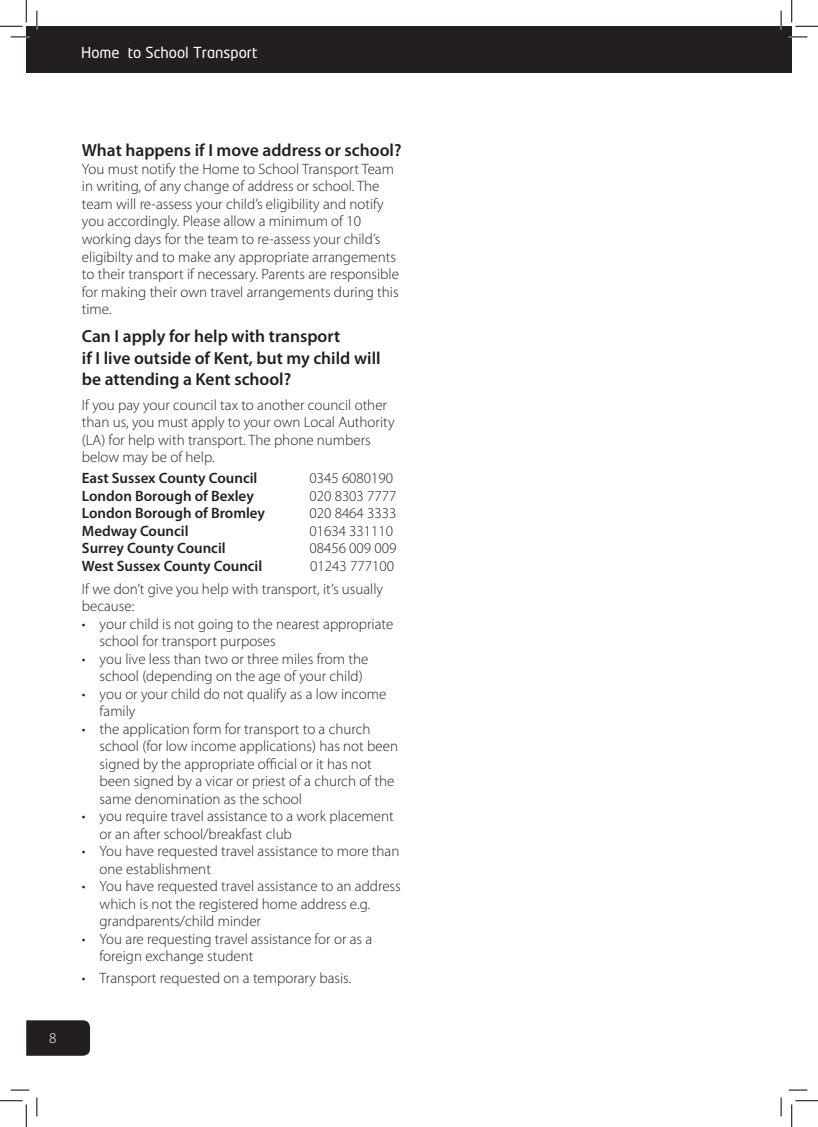
<style>
.page{position:relative;width:818px;height:1127px;background:#fff}
.page>*{position:absolute;margin:0;border:0;box-sizing:border-box;transform-origin:0 0}
.t1{font:600 17.5px/21.2px "Myriad Pro";color:#231f20}
._1_5mm_space{font:300 15px/17.5px "Myriad Pro";color:#231f20}
._1_5mm_space-2{font:600 15px "Myriad Pro";color:#231f20}
.t2{font:15px "Neo Tech";color:#fff}
.t3{font:300 15px "Myriad Pro";color:#fff}
</style>
<div class="page">
<div style="left:781px;top:26px;width:11px;height:46px;background:#231f20"></div>
<div style="left:26px;top:26px;width:755px;height:46px;background:#231f20"></div>
<div style="left:26px;top:1020px;width:64px;height:35px;background:#231f20"></div>
<svg style="left:11px;top:36px;width:18px;height:2px"></svg>
<svg style="left:788px;top:36px;width:19px;height:2px"></svg>
<svg style="left:11px;top:1089px;width:18px;height:1px"></svg>
<svg style="left:788px;top:1089px;width:19px;height:1px"></svg>
<svg style="left:36px;top:11px;width:2px;height:18px"></svg>
<svg style="left:36px;top:1097px;width:2px;height:18px"></svg>
<svg style="left:780px;top:11px;width:2px;height:18px"></svg>
<svg style="left:780px;top:1097px;width:2px;height:18px"></svg>
<svg style="left:0;top:0;width:27px;height:27px"></svg>
<svg style="left:0;top:1100px;width:27px;height:26px"></svg>
<svg style="left:791px;top:0;width:27px;height:27px"></svg>
<svg style="left:791px;top:1100px;width:27px;height:26px"></svg>
<p class="t2" style="left:81px;top:45px;width:178px">Home to School Transport</p>
<p class="t3" style="left:49px;top:1028px;width:9px">8</p>
<p class="t1" style="left:82px;top:139px;width:321px">What happens if I move address or school?</p>
<p class="_1_5mm_space" style="left:82px;top:160px;width:319px">You must notify the Home to School Transport Team in writing, of any change of address or school. The team will re-assess your child’s eligibility and notify you accordingly. Please allow a minimum of 10 working days for the team to re-assess your child’s eligibilty and to make any appropriate arrangements to their transport if necessary. Parents are responsible for making their own travel arrangements during this time.</p>
<p class="t1" style="left:82px;top:325px;width:300px">Can I apply for help with transport<br>if I live outside of Kent, but my child will be attending a Kent school?</p>
<p class="_1_5mm_space" style="left:82px;top:395px;width:314px">If you pay your council tax to another council other than us, you must apply to your own Local Authority (LA) for help with transport. The phone numbers below may be of help.</p>
<p class="_1_5mm_space-2" style="left:82px;top:468px;width:177px">East Sussex County Council</p>
<p class="_1_5mm_space" style="left:309px;top:469px;width:85px">0345 6080190</p>
<p class="_1_5mm_space-2" style="left:82px;top:486px;width:173px">London Borough of Bexley</p>
<p class="_1_5mm_space" style="left:309px;top:486px;width:89px">020 8303 7777</p>
<p class="_1_5mm_space-2" style="left:82px;top:503px;width:185px">London Borough of Bromley</p>
<p class="_1_5mm_space" style="left:309px;top:504px;width:89px">020 8464 3333</p>
<p class="_1_5mm_space-2" style="left:82px;top:521px;width:108px">Medway Council</p>
<p class="_1_5mm_space" style="left:309px;top:521px;width:85px">01634 331110</p>
<p class="_1_5mm_space-2" style="left:82px;top:538px;width:145px">Surrey County Council</p>
<p class="_1_5mm_space" style="left:309px;top:539px;width:89px">08456 009 009</p>
<p class="_1_5mm_space-2" style="left:82px;top:556px;width:182px">West Sussex County Council</p>
<p class="_1_5mm_space" style="left:310px;top:556px;width:85px">01243 777100</p>
<p class="_1_5mm_space" style="left:82px;top:579px;width:303px">If we don’t give you help with transport, it’s usually because:</p>
<p class="_1_5mm_space" style="left:100px;top:614px;width:295px;text-indent:-18px">• your child is not going to the nearest appropriate school for transport purposes</p>
<p class="_1_5mm_space" style="left:100px;top:649px;width:270px;text-indent:-18px">• you live less than two or three miles from the school (depending on the age of your child)</p>
<p class="_1_5mm_space" style="left:100px;top:684px;width:288px;text-indent:-18px">• you or your child do not qualify as a low income family</p>
<p class="_1_5mm_space" style="left:100px;top:719px;width:300px;text-indent:-18px">• the application form for transport to a church school (for low income applications) has not been signed by the appropriate official or it has not been signed by a vicar or priest of a church of the same denomination as the school</p>
<p class="_1_5mm_space" style="left:100px;top:807px;width:296px;text-indent:-18px">• you require travel assistance to a work placement or an after school/breakfast club</p>
<p class="_1_5mm_space" style="left:100px;top:842px;width:301px;text-indent:-18px">• You have requested travel assistance to more than one establishment</p>
<p class="_1_5mm_space" style="left:100px;top:877px;width:303px;text-indent:-18px">• You have requested travel assistance to an address which is not the registered home address e.g. grandparents/child minder</p>
<p class="_1_5mm_space" style="left:100px;top:929px;width:274px;text-indent:-18px">• You are requesting travel assistance for or as a foreign exchange student</p>
<p class="_1_5mm_space" style="left:82px;top:968px;width:271px">• Transport requested on a temporary basis.</p>
</div>
